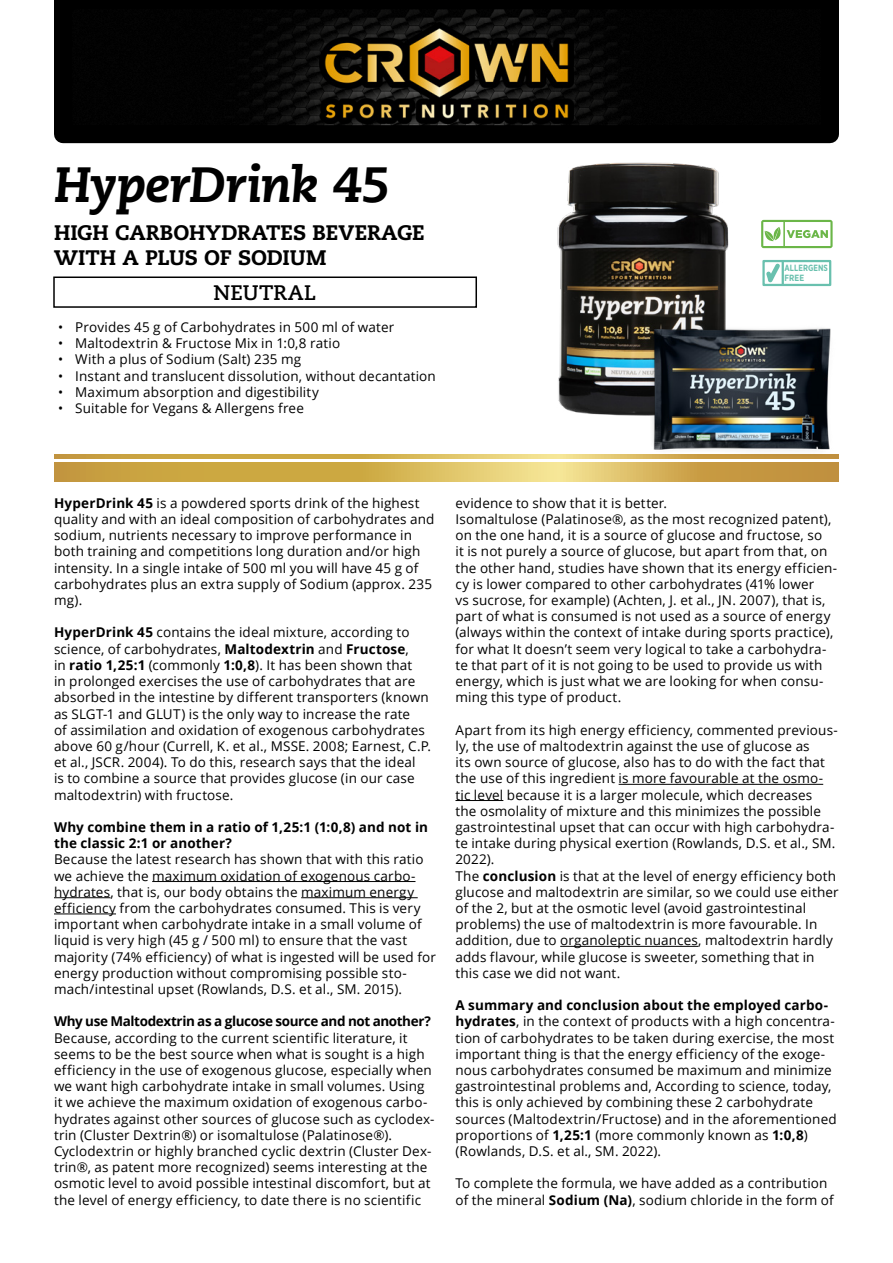
<style>
.page{position:relative;width:893px;height:1263px;background:#fff}
.page>*{position:absolute;margin:0;border:0;box-sizing:border-box;transform-origin:0 0}
.t1{font:italic 800 49.5px "Caecilia";letter-spacing:-.02em;color:#000}
.t2{font:800 21px/25.2px "Caecilia";color:#000}
.t3{font:700 21px "Caecilia";letter-spacing:.01em;color:#000}
.t4{font:13.5px/16.2px "Open Sans";letter-spacing:.01em;color:#000}
.t5{font:700 13.5px/16.2px "Open Sans";color:#000}
.t6{font:700 13.5px "Open Sans";letter-spacing:-.03em;color:#000}
.t7{font:700 9px/9.8px "Gotham Narrow";letter-spacing:.01em;color:#69c0ae;scale:.88 1}
.s1{font-weight:700}
</style>
<div class="page">
<hr style="left:152px;top:881px;width:263px;height:1px;background:#000">
<hr style="left:54px;top:897px;width:56px;height:1px;background:#000">
<hr style="left:301px;top:897px;width:117px;height:1px;background:#000">
<hr style="left:54px;top:913px;width:62px;height:1px;background:#000">
<hr style="left:619px;top:784px;width:204px;height:1px;background:#000">
<hr style="left:455px;top:800px;width:48px;height:1px;background:#000">
<hr style="left:560px;top:946px;width:138px;height:1px;background:#000">
<svg style="left:54px;top:462px;width:785px;height:20px"></svg>
<svg style="left:54px;top:454px;width:785px;height:5px"></svg>
<div style="left:53px;top:276px;width:424px;height:32px;border:2px solid #000"></div>
<img style="left:557px;top:162px;width:214px;height:254px">
<img style="left:650px;top:323px;width:186px;height:134px">
<svg style="left:54px;top:0;width:785px;height:143px"></svg>
<img style="left:320px;top:22px;width:253px;height:101px">
<div style="left:761px;top:220px;width:72px;height:28px;background:#6bb648;border-radius:2px"></div>
<svg style="left:763px;top:222px;width:67px;height:24px"></svg>
<div style="left:762px;top:260px;width:69px;height:26px;border:2px solid #69c0ae"></div>
<svg style="left:763px;top:260px;width:21px;height:25px"></svg>
<h1 class="t1" style="left:54px;top:155px;width:338px">HyperDrink 45</h1>
<h2 class="t2" style="left:54px;top:220px;width:372px">HIGH CARBOHYDRATES BEVERAGE<br>WITH A PLUS OF SODIUM</h2>
<h2 class="t3" style="left:214px;top:281px;width:105px">NEUTRAL</h2>
<p class="t4" style="left:58px;top:319px;width:337px">• Provides 45 g of Carbohydrates in 500 ml of water</p>
<p class="t4" style="left:58px;top:335px;width:283px">• Maltodextrin &amp; Fructose Mix in 1:0,8 ratio</p>
<p class="t4" style="left:58px;top:351px;width:245px">• With a plus of Sodium (Salt) 235 mg</p>
<p class="t4" style="left:58px;top:367px;width:379px">• Instant and translucent dissolution, without decantation</p>
<p class="t4" style="left:58px;top:383px;width:262px">• Maximum absorption and digestibility</p>
<p class="t4" style="left:58px;top:400px;width:247px">• Suitable for Vegans &amp; Allergens free</p>
<p class="t7" style="left:785px;top:263px;width:51px">ALLERGENS<br>FREE</p>
<p class="t4" style="left:54px;top:494px;width:382px"><span class="s1">HyperDrink 45</span> is a powdered sports drink of the highest quality and with an ideal composition of carbohydrates and sodium, nutrients necessary to improve performance in both training and competitions long duration and/or high intensity. In a single intake of 500 ml you will have 45 g of carbohydrates plus an extra supply of Sodium (approx. 235 mg).</p>
<p class="t4" style="left:54px;top:624px;width:379px"><span class="s1">HyperDrink 45</span> contains the ideal mixture, according to science, of carbohydrates, <span class="s1">Maltodextrin</span> and <span class="s1">Fructose</span>,<br>in <span class="s1">ratio 1,25:1</span> (commonly <span class="s1">1:0,8</span>). It has been shown that<br>in prolonged exercises the use of carbohydrates that are absorbed in the intestine by different transporters (known as SLGT-1 and GLUT) is the only way to increase the rate<br>of assimilation and oxidation of exogenous carbohydrates above 60 g/hour (Currell, K. et al., MSSE. 2008; Earnest, C.P. et al., JSCR. 2004). To do this, research says that the ideal<br>is to combine a source that provides glucose (in our case maltodextrin) with fructose.</p>
<p class="t5" style="left:54px;top:818px;width:376px">Why combine them in a ratio of 1,25:1 (1:0,8) and not in the classic 2:1 or another?</p>
<p class="t4" style="left:54px;top:851px;width:383px">Because the latest research has shown that with this ratio we achieve the maximum oxidation of exogenous carbo&shy;hydrates, that is, our body obtains the maximum energy efficiency from the carbohydrates consumed. This is very important when carbohydrate intake in a small volume of liquid is very high (45 g / 500 ml) to ensure that the vast majority (74% efficiency) of what is ingested will be used for energy production without compromising possible sto&shy;mach/intestinal upset (Rowlands, D.S. et al., SM. 2015).</p>
<p class="t6" style="left:54px;top:1012px;width:378px">Why use Maltodextrin as a glucose source and not another?</p>
<p class="t4" style="left:54px;top:1029px;width:382px">Because, according to the current scientific literature, it seems to be the best source when what is sought is a high efficiency in the use of exogenous glucose, especially when we want high carbohydrate intake in small volumes. Using it we achieve the maximum oxidation of exogenous carbo&shy;hydrates against other sources of glucose such as cyclodex&shy;trin (Cluster Dextrin®) or isomaltulose (Palatinose®).<br>Cyclodextrin or highly branched cyclic dextrin (Cluster Dex&shy;trin®, as patent more recognized) seems interesting at the osmotic level to avoid possible intestinal discomfort, but at the level of energy efficiency, to date there is no scientific</p>
<p class="t4" style="left:455px;top:494px;width:383px">evidence to show that it is better.<br>Isomaltulose (Palatinose®, as the most recognized patent), on the one hand, it is a source of glucose and fructose, so<br>it is not purely a source of glucose, but apart from that, on the other hand, studies have shown that its energy efficien&shy;cy is lower compared to other carbohydrates (41% lower<br>vs sucrose, for example) (Achten, J. et al., JN. 2007), that is, part of what is consumed is not used as a source of energy (always within the context of intake during sports practice), for what It doesn’t seem very logical to take a carbohydra&shy;te that part of it is not going to be used to provide us with energy, which is just what we are looking for when consu&shy;ming this type of product.</p>
<p class="t4" style="left:455px;top:721px;width:385px">Apart from its high energy efficiency, commented previous&shy;ly, the use of maltodextrin against the use of glucose as<br>its own source of glucose, also has to do with the fact that the use of this ingredient is more favourable at the osmo&shy;tic level because it is a larger molecule, which decreases<br>the osmolality of mixture and this minimizes the possible gastrointestinal upset that can occur with high carbohydra&shy;te intake during physical exertion (Rowlands, D.S. et al., SM.<br>2022).<br>The <span class="s1">conclusion</span> is that at the level of energy efficiency both glucose and maltodextrin are similar, so we could use either of the 2, but at the osmotic level (avoid gastrointestinal problems) the use of maltodextrin is more favourable. In addition, due to organoleptic nuances, maltodextrin hardly adds flavour, while glucose is sweeter, something that in this case we did not want.</p>
<p class="t4" style="left:455px;top:997px;width:383px"><span class="s1">A summary and conclusion about the employed carbo&shy;hydrates</span>, in the context of products with a high concentra&shy;tion of carbohydrates to be taken during exercise, the most important thing is that the energy efficiency of the exoge&shy;nous carbohydrates consumed be maximum and minimize gastrointestinal problems and, According to science, today, this is only achieved by combining these 2 carbohydrate sources (Maltodextrin/Fructose) and in the aforementioned proportions of <span class="s1">1,25:1</span> (more commonly known as <span class="s1">1:0,8</span>) (Rowlands, D.S. et al., SM. 2022).</p>
<p class="t4" style="left:455px;top:1175px;width:380px">To complete the formula, we have added as a contribution of the mineral <span class="s1">Sodium (Na)</span>, sodium chloride in the form of</p>
</div>
